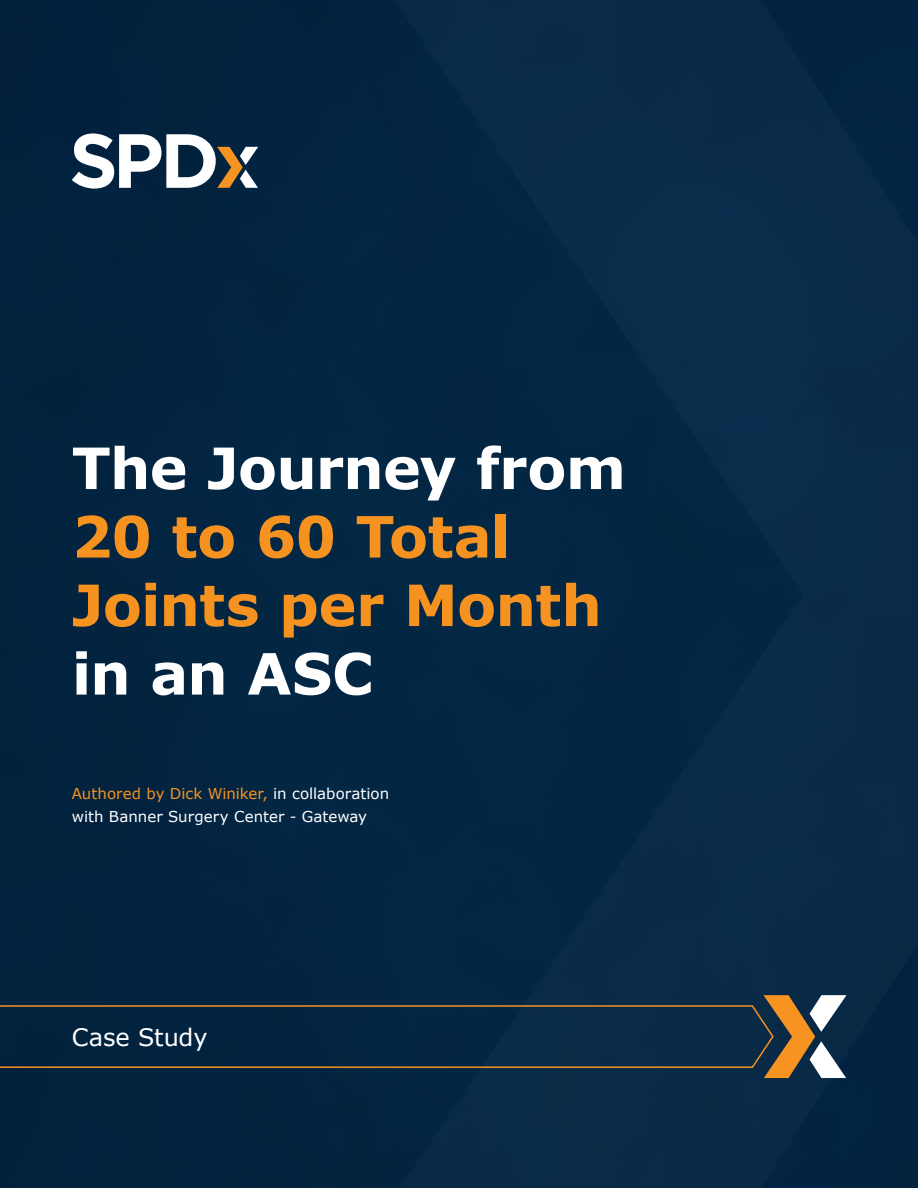
<style>
.page{position:relative;width:918px;height:1188px;background:#fff}
.page>*{position:absolute;margin:0;border:0;box-sizing:border-box;transform-origin:0 0}
.t1{font:700 57px/68.6px "Verdana";letter-spacing:-.015em;color:#f69220}
.t2{font:700 57px "Verdana";letter-spacing:-.015em;color:#fff}
.t3{font:24px "Verdana";letter-spacing:-.005em;color:#fff}
.t4{font:15px/22.5px "Verdana";color:#fff}
.s1{color:#f69321}
</style>
<div class="page">
<div style="left:0;top:0;width:385px;height:1188px;background:#03233f"></div>
<div style="left:385px;top:0;width:533px;height:1188px;background:#082a46"></div>
<div style="left:0;top:1005px;width:763px;height:64px;background:#032641"></div>
<svg style="left:72px;top:134px;width:186px;height:55px"></svg>
<svg style="left:763px;top:995px;width:84px;height:83px"></svg>
<h1 class="t2" style="left:72px;top:428px;width:556px">The Journey from</h1>
<h1 class="t1" style="left:72px;top:501px;width:532px">20 to 60 Total<br>Joints per Month</h1>
<h1 class="t2" style="left:72px;top:633px;width:303px">in an ASC</h1>
<p class="t4" style="left:72px;top:783px;width:319px"><span class="s1">Authored by Dick Winiker,</span> in collaboration with Banner Surgery Center - Gateway</p>
<h2 class="t3" style="left:72px;top:1021px;width:137px">Case Study</h2>
</div>
